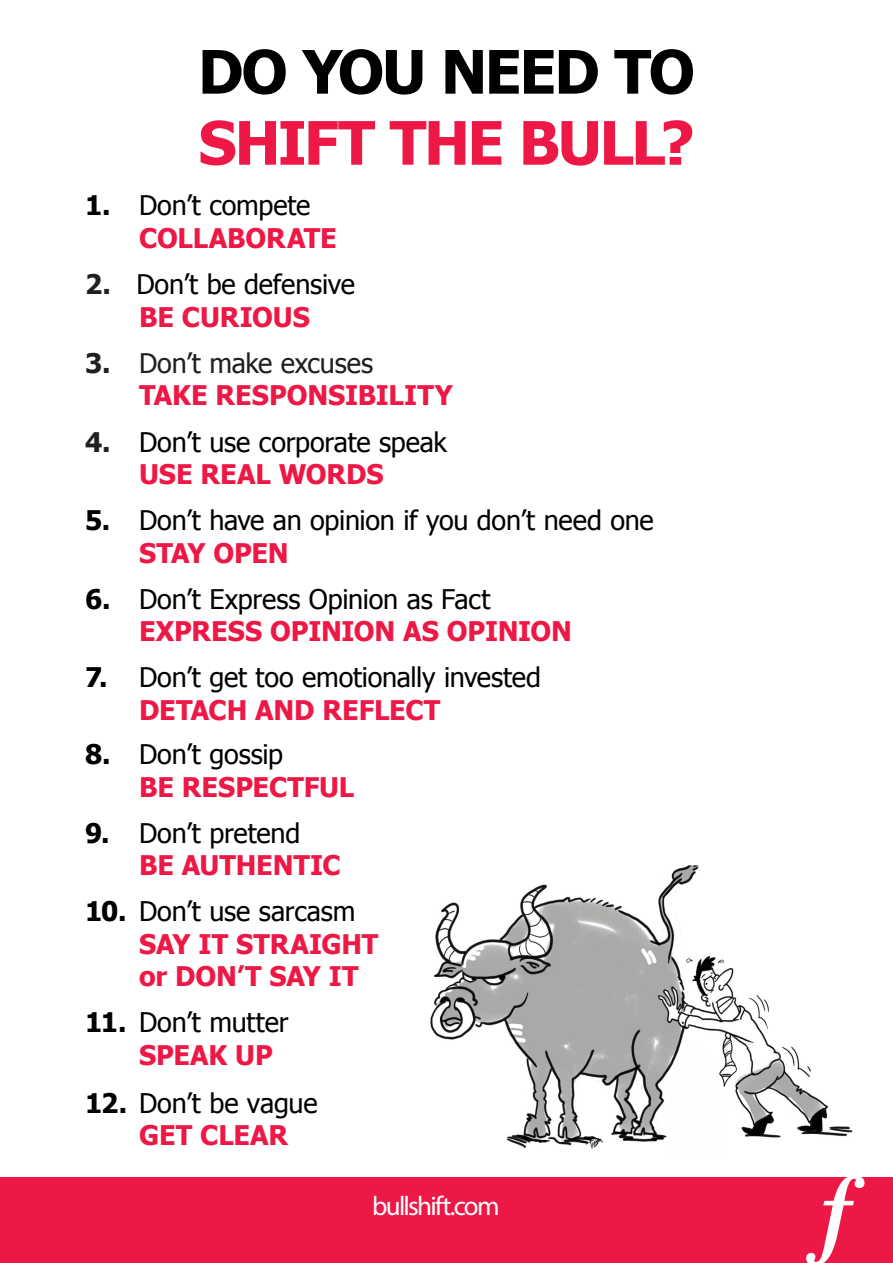
<style>
.page{position:relative;width:893px;height:1263px;background:#fff}
.page>*{position:absolute;margin:0;border:0;box-sizing:border-box;transform-origin:0 0}
.t1{font:700 60px "Tahoma";letter-spacing:-.04em;color:#ed1845}
.t2{font:700 60px "Tahoma";letter-spacing:-.035em;color:#000}
.t3{font:27px "Tahoma";letter-spacing:-.01em;color:#000}
.t4{font:700 27px "Tahoma";letter-spacing:-.005em;color:#ed1845}
.t5{font:27px "Tahoma";letter-spacing:-.005em;color:#231f20}
.t6{font:27px "Myriad Pro";letter-spacing:-.06em;color:#fff}
.s1{font-weight:700}
.s2{font-weight:700;color:#231f20}
</style>
<div class="page">
<div style="left:0;top:1178px;width:893px;height:85px;background:#ed1845"></div>
<svg style="left:806px;top:1177px;width:58px;height:86px"></svg>
<img style="left:430px;top:865px;width:423px;height:284px">
<p class="t2" style="left:198px;top:30px;width:498px">DO YOU NEED TO</p>
<p class="t1" style="left:198px;top:101px;width:498px">SHIFT THE BULL?</p>
<p class="t3" style="left:85px;top:187px;width:227px"><span class="s1">1.</span> Don’t compete</p>
<p class="t4" style="left:139px;top:219px;width:199px">COLLABORATE</p>
<p class="t3" style="left:85px;top:266px;width:271px"><span class="s2">2.</span> Don’t be defensive</p>
<p class="t4" style="left:139px;top:298px;width:172px">BE CURIOUS</p>
<p class="t5" style="left:85px;top:345px;width:289px"><span class="s1">3.</span> Don’t make excuses</p>
<p class="t4" style="left:139px;top:377px;width:315px">TAKE RESPONSIBILITY</p>
<p class="t3" style="left:85px;top:424px;width:364px"><span class="s2">4.</span> Don’t use corporate speak</p>
<p class="t4" style="left:139px;top:455px;width:246px">USE REAL WORDS</p>
<p class="t3" style="left:85px;top:502px;width:570px"><span class="s1">5.</span> Don’t have an opinion if you don’t need one</p>
<p class="t4" style="left:139px;top:534px;width:151px">STAY OPEN</p>
<p class="t3" style="left:85px;top:581px;width:407px"><span class="s1">6.</span> Don’t Express Opinion as Fact</p>
<p class="t4" style="left:139px;top:612px;width:434px">EXPRESS OPINION AS OPINION</p>
<p class="t3" style="left:85px;top:659px;width:458px"><span class="s1">7.</span> Don’t get too emotionally invested</p>
<p class="t4" style="left:139px;top:691px;width:303px">DETACH AND REFLECT</p>
<p class="t3" style="left:85px;top:736px;width:200px"><span class="s1">8.</span> Don’t gossip</p>
<p class="t4" style="left:139px;top:768px;width:217px">BE RESPECTFUL</p>
<p class="t3" style="left:85px;top:815px;width:217px"><span class="s1">9.</span> Don’t pretend</p>
<p class="t4" style="left:139px;top:846px;width:203px">BE AUTHENTIC</p>
<p class="t3" style="left:85px;top:893px;width:272px"><span class="s1">10.</span> Don’t use sarcasm</p>
<p class="t4" style="left:139px;top:925px;width:241px">SAY IT STRAIGHT</p>
<p class="t4" style="left:139px;top:957px;width:221px">or DON’T SAY IT</p>
<p class="t3" style="left:85px;top:1004px;width:205px"><span class="s1">11.</span> Don’t mutter</p>
<p class="t4" style="left:139px;top:1036px;width:135px">SPEAK UP</p>
<p class="t3" style="left:85px;top:1084px;width:234px"><span class="s1">12.</span> Don’t be vague</p>
<p class="t4" style="left:139px;top:1116px;width:151px">GET CLEAR</p>
<p class="t6" style="left:372px;top:1189px;width:129px">bullshift.com</p>
</div>
